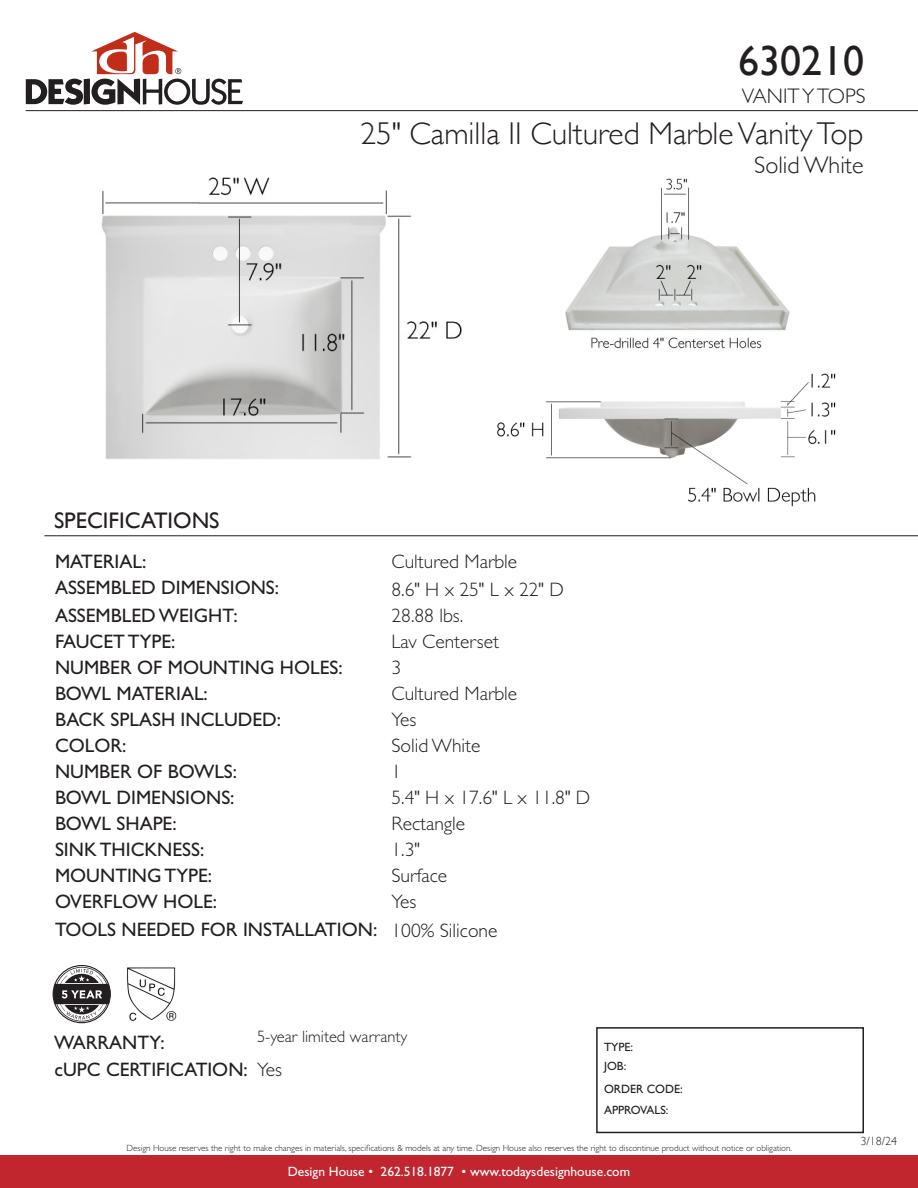
<style>
.page{position:relative;width:918px;height:1188px;background:#fff}
.page>*{position:absolute;margin:0;border:0;box-sizing:border-box;transform-origin:0 0}
.t1{font:42px "Gill Sans";color:#231f20}
.t2{font:300 31.5px "Gill Sans";color:#231f20}
.t3{font:300 24px "Gill Sans";color:#231f20}
.t4{font:22.5px "Gill Sans";color:#231f20}
.t5{font:300 21px "Gill Sans";color:#231f20}
.t6{font:19.5px "Gill Sans Std";color:#231f20}
.t7{font:300 19.5px "Gill Sans Std";color:#231f20}
.t8{font:300 16.5px "Gill Sans Std";color:#231f20}
.t9{font:13.5px "Gill Sans Std";color:#fff}
.t10{font:12px "Gill Sans Std";color:#231f20}
.t11{font:12px "Gill Sans";color:#231f20}
.t12{font:300 12px "Gill Sans";color:#231f20}
.t13{font:300 9px "Gill Sans Std";color:#231f20}
.s1{font-family:"Gill Sans"}
</style>
<div class="page">
<img style="left:101px;top:177px;width:361px;height:282px">
<img style="left:497px;top:373px;width:339px;height:134px">
<img style="left:565px;top:178px;width:225px;height:171px">
<div style="left:0;top:1156px;width:918px;height:32px;background:#c1262f"></div>
<div style="left:596px;top:1027px;width:268px;height:106px;border:2px solid #231f20"></div>
<hr style="left:26px;top:110px;width:892px;height:1px;background:#231f20">
<hr style="left:44px;top:535px;width:874px;height:1px;background:#231f20">
<svg style="left:26px;top:32px;width:217px;height:73px"></svg>
<svg style="left:53px;top:965px;width:58px;height:58px"></svg>
<img style="left:127px;top:967px;width:50px;height:54px">
<p class="t1" style="left:738px;top:36px;width:127px">630210</p>
<p class="t5" style="left:742px;top:79px;width:125px">VANIT Y TOPS</p>
<p class="t2" style="left:361px;top:108px;width:505px">25" Camilla II Cultured Marble Vanity Top</p>
<p class="t3" style="left:754px;top:147px;width:111px">Solid White</p>
<p class="t4" style="left:54px;top:507px;width:167px">SPECIFICATIONS</p>
<p class="t6" style="left:55px;top:550px;width:93px">MATERIAL:</p>
<p class="t7" style="left:392px;top:550px;width:127px">Cultured Marble</p>
<p class="t6" style="left:55px;top:576px;width:226px">ASSEMBLED DIMENSIONS:</p>
<p class="t7" style="left:392px;top:578px;width:174px">8.6<span class="s1">"</span> H x 25<span class="s1">"</span> L x 22<span class="s1">"</span> D</p>
<p class="t6" style="left:55px;top:604px;width:184px">ASSEMBLED WEIGHT:</p>
<p class="t7" style="left:392px;top:604px;width:73px">28.88 lbs.</p>
<p class="t6" style="left:55px;top:630px;width:122px">FAUCET TYPE:</p>
<p class="t7" style="left:392px;top:630px;width:109px">Lav Centerset</p>
<p class="t6" style="left:55px;top:656px;width:289px">NUMBER OF MOUNTING HOLES:</p>
<p class="t7" style="left:392px;top:656px;width:11px">3</p>
<p class="t6" style="left:55px;top:682px;width:154px">BOWL MATERIAL:</p>
<p class="t6" style="left:55px;top:708px;width:228px">BACK SPLASH INCLUDED:</p>
<p class="t7" style="left:392px;top:682px;width:127px">Cultured Marble</p>
<p class="t7" style="left:392px;top:708px;width:26px">Yes</p>
<p class="t6" style="left:55px;top:734px;width:73px">COLOR:</p>
<p class="t7" style="left:392px;top:734px;width:91px">Solid White</p>
<p class="t6" style="left:55px;top:760px;width:184px">NUMBER OF BOWLS:</p>
<p class="t6" style="left:55px;top:786px;width:181px">BOWL DIMENSIONS:</p>
<p class="t7" style="left:392px;top:760px;width:11px">1</p>
<p class="t7" style="left:392px;top:786px;width:200px">5.4<span class="s1">"</span> H x 17.6<span class="s1">"</span> L x 11.8<span class="s1">"</span> D</p>
<p class="t6" style="left:55px;top:812px;width:123px">BOWL SHAPE:</p>
<p class="t7" style="left:392px;top:812px;width:75px">Rectangle</p>
<p class="t6" style="left:55px;top:838px;width:151px">SINK THICKNESS:</p>
<p class="t7" style="left:392px;top:838px;width:30px">1.3<span class="s1">"</span></p>
<p class="t6" style="left:55px;top:864px;width:159px">MOUNTING TYPE:</p>
<p class="t7" style="left:392px;top:864px;width:57px">Surface</p>
<p class="t6" style="left:55px;top:890px;width:164px">OVERFLOW HOLE:</p>
<p class="t6" style="left:55px;top:918px;width:324px">TOOLS NEEDED FOR INSTALLATION:</p>
<p class="t7" style="left:392px;top:890px;width:26px">Yes</p>
<p class="t7" style="left:392px;top:920px;width:108px">100% Silicone</p>
<p class="t6" style="left:54px;top:1031px;width:112px">WARRANTY:</p>
<p class="t8" style="left:257px;top:1027px;width:152px">5-year limited warranty</p>
<p class="t6" style="left:55px;top:1059px;width:195px">cUPC CERTIFICATION:</p>
<p class="t7" style="left:257px;top:1059px;width:26px">Yes</p>
<p class="t10" style="left:604px;top:1040px;width:31px">TYPE:</p>
<p class="t10" style="left:604px;top:1059px;width:24px">JOB:</p>
<p class="t11" style="left:604px;top:1082px;width:80px">ORDER CODE:</p>
<p class="t10" style="left:604px;top:1103px;width:66px">APPROVALS:</p>
<p class="t13" style="left:127px;top:1143px;width:667px">Design House reserves the right to make changes in materials, specifications &amp; models at any time. Design House also reserves the right to discontinue product without notice or obligation.</p>
<p class="t9" style="left:288px;top:1164px;width:344px">Design House • 262.518.1877 • www.todaysdesignhouse.com</p>
<p class="t12" style="left:861px;top:1132px;width:38px">3/18/24</p>
</div>
